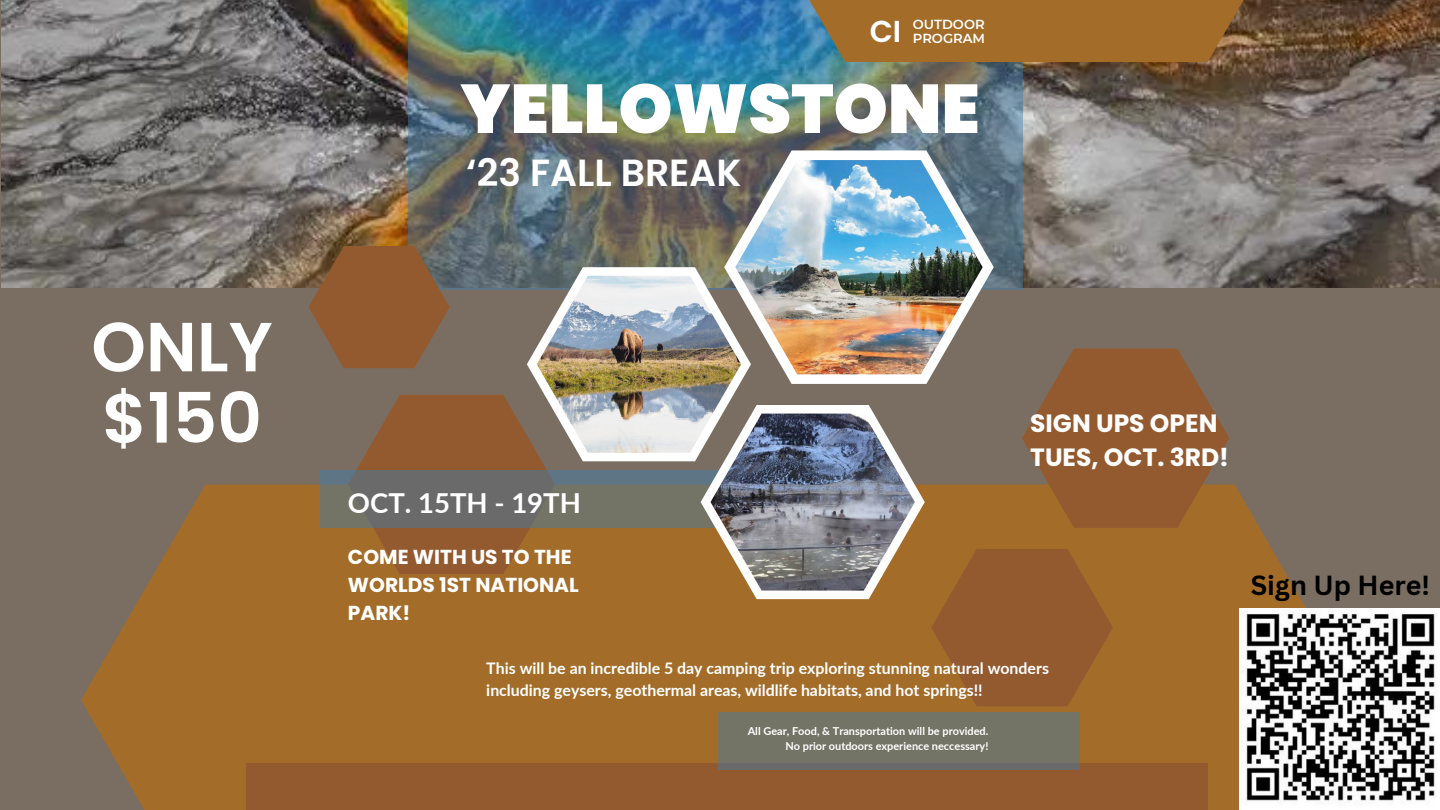
<style>
.page{position:relative;width:1440px;height:810px;background:#7a6e62}
.page>*{position:absolute;margin:0;border:0;box-sizing:border-box;transform-origin:0 0}
.t1{font:600 69.4px/71.3px "Poppins";color:#fff}
.t2{font:900 68.8px "Poppins";color:#fff}
.t3{font:600 37.8px "Poppins";color:#fff}
.t4{font:600 30.3px "Poppins";color:#fff}
.t5{font:700 27.5px "Lato";color:#fff}
.t6{font:700 26.9px "Canva Sans";color:#000}
.t7{font:700 25px "Poppins";color:#fff}
.t8{font:700 20.2px/28.1px "Poppins";color:#fff}
.t9{font:700 15.9px/22px "Lato";color:#fff}
.t10{font:600 13.1px/14px "Montserrat";color:#fff}
.t11{font:700 10.9px "Lato";color:#fff}
</style>
<div class="page">
<img style="left:2px;top:0;width:1438px;height:288px">
<img style="left:408px;top:0;width:614px;height:290px">
<svg style="left:724px;top:150px;width:270px;height:234px"></svg>
<svg style="left:81px;top:484px;width:1278px;height:326px;background:#9d6d30"></svg>
<svg style="left:1022px;top:348px;width:207px;height:180px"></svg>
<svg style="left:789px;top:0;width:475px;height:62px;background:#966d35"></svg>
<svg style="left:931px;top:549px;width:182px;height:157px;background:#975e2e"></svg>
<img style="left:735px;top:160px;width:248px;height:214px">
<div style="left:246px;top:763px;width:962px;height:47px;background:#935a30"></div>
<div style="left:718px;top:712px;width:361px;height:58px;background:#737466"></div>
<img style="left:309px;top:246px;width:616px;height:353px">
<img style="left:711px;top:414px;width:204px;height:177px">
<img style="left:1240px;top:609px;width:200px;height:201px">
<p class="t1" style="left:91px;top:311px;width:183px">ONLY $150</p>
<p class="t4" style="left:870px;top:10px;width:33px">CI</p>
<p class="t10" style="left:913px;top:18px;width:74px">OUTDOOR<br>PROGRAM</p>
<p class="t2" style="left:460px;top:61px;width:521px">YELLOWSTONE</p>
<p class="t3" style="left:466px;top:146px;width:277px">‘23 FALL BREAK</p>
<p class="t5" style="left:348px;top:486px;width:234px">OCT. 15TH - 19TH</p>
<p class="t8" style="left:348px;top:543px;width:232px">COME WITH US TO THE<br>WORLDS 1ST NATIONAL<br>PARK!</p>
<p class="t7" style="left:1030px;top:405px;width:189px">SIGN UPS OPEN</p>
<p class="t7" style="left:1030px;top:440px;width:200px">TUES, OCT. 3RD!</p>
<p class="t9" style="left:486px;top:657px;width:564px">This will be an incredible 5 day camping trip exploring stunning natural wonders including geysers, geothermal areas, wildlife habitats, and hot springs!!</p>
<p class="t11" style="left:748px;top:724px;width:242px">All Gear, Food, &amp; Transportation will be provided.</p>
<p class="t11" style="left:785px;top:739px;width:205px">No prior outdoors experience neccessary!</p>
<p class="t6" style="left:1251px;top:567px;width:181px">Sign Up Here!</p>
</div>
